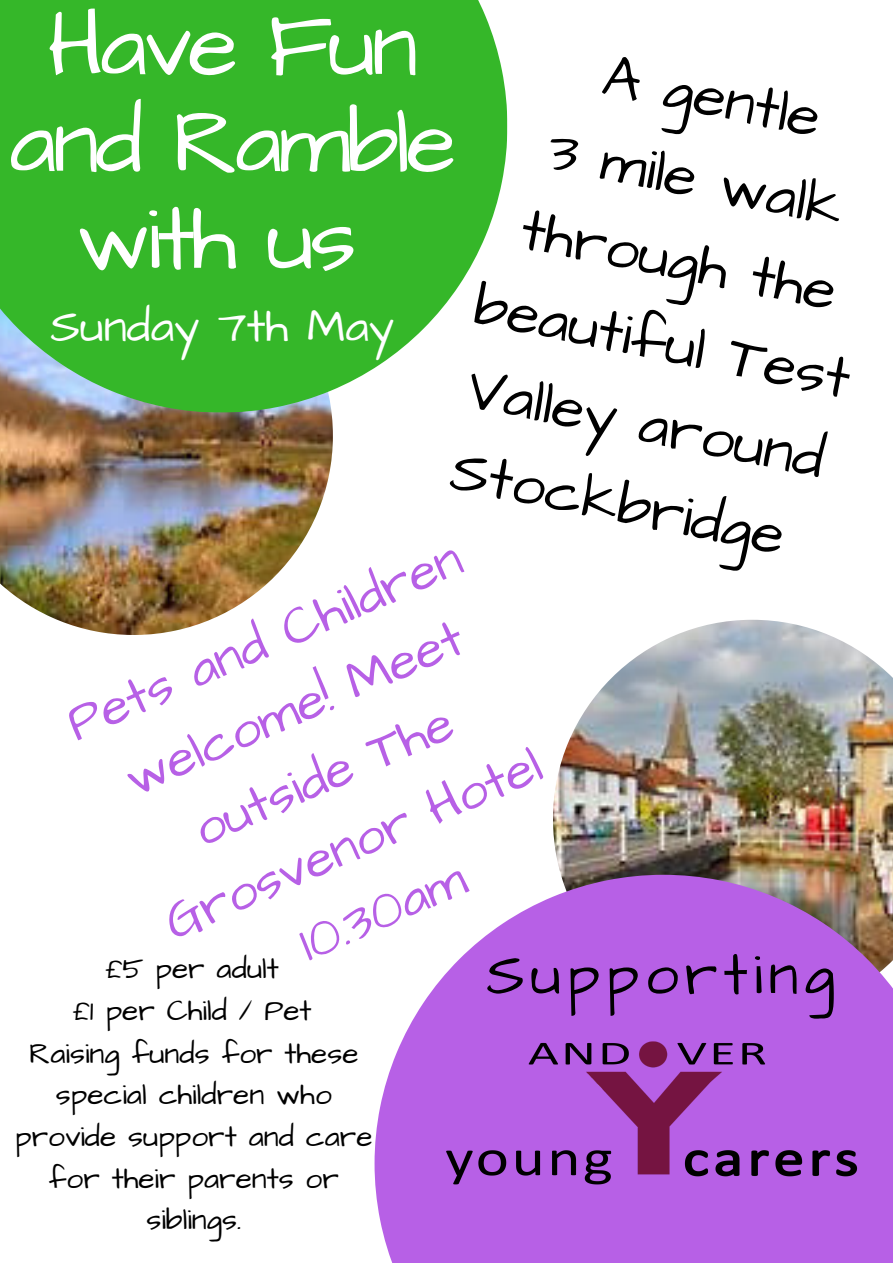
<style>
.page{position:relative;width:893px;height:1263px;background:#fff}
.page>*{position:absolute;margin:0;border:0;box-sizing:border-box;transform-origin:0 0}
.t1{font:92.7px/96.8px "Architects Daughter";letter-spacing:-.04em;color:#fff;text-align:center}
.t2{font:59.62px/83.2px "Architects Daughter";letter-spacing:.1em;color:#000;text-align:center}
.t3{font:52.95px/73.7px "Architects Daughter";color:#b760e6;text-align:center}
.t4{font:46.35px "Architects Daughter";color:#fff}
.t5{font:29.78px/41.6px "Architects Daughter";color:#000;text-align:center}
</style>
<div class="page">
<img style="left:0;top:413px;width:333px;height:222px">
<img style="left:553px;top:620px;width:340px;height:255px">
<svg style="left:379px;top:875px;width:514px;height:388px;fill:#b760e6"></svg>
<svg style="left:0;top:0;width:507px;height:413px;background:#48bb3e"></svg>
<img style="left:374px;top:985px;width:519px;height:230px">
<svg style="left:465px;top:367px;width:42px;height:46px"></svg>
<h1 class="t1" style="left:9px;top:-1px;width:448px">Have Fun and Ramble with us</h1>
<h2 class="t2" style="left:561px;top:27px;width:322px;rotate:11deg">A gentle<br>3 mile walk through the</h2>
<h2 class="t2" style="left:483px;top:266px;width:383px;rotate:11deg">beautiful Test</h2>
<h3 class="t4" style="left:50px;top:295px;width:345px">Sunday 7th May</h3>
<h2 class="t2" style="left:512px;top:356px;width:327px;line-height:83.4px;text-align:left;rotate:11deg">alley around tockbridge</h2>
<h3 class="t3" style="left:56px;top:695px;width:426px;rotate:-24deg">Pets and Children welcome! Meet outside The<br>Grosvenor Hotel<br>10.30am</h3>
<h2 class="t2" style="left:486px;top:934px;width:350px">Supporting</h2>
<p class="t5" style="left:74px;top:949px;width:239px">£5 per adult<br>£1 per Child / Pet</p>
<p class="t5" style="left:15px;top:1033px;width:359px">Raising funds for these special children who provide support and care for their parents or siblings.</p>
</div>
